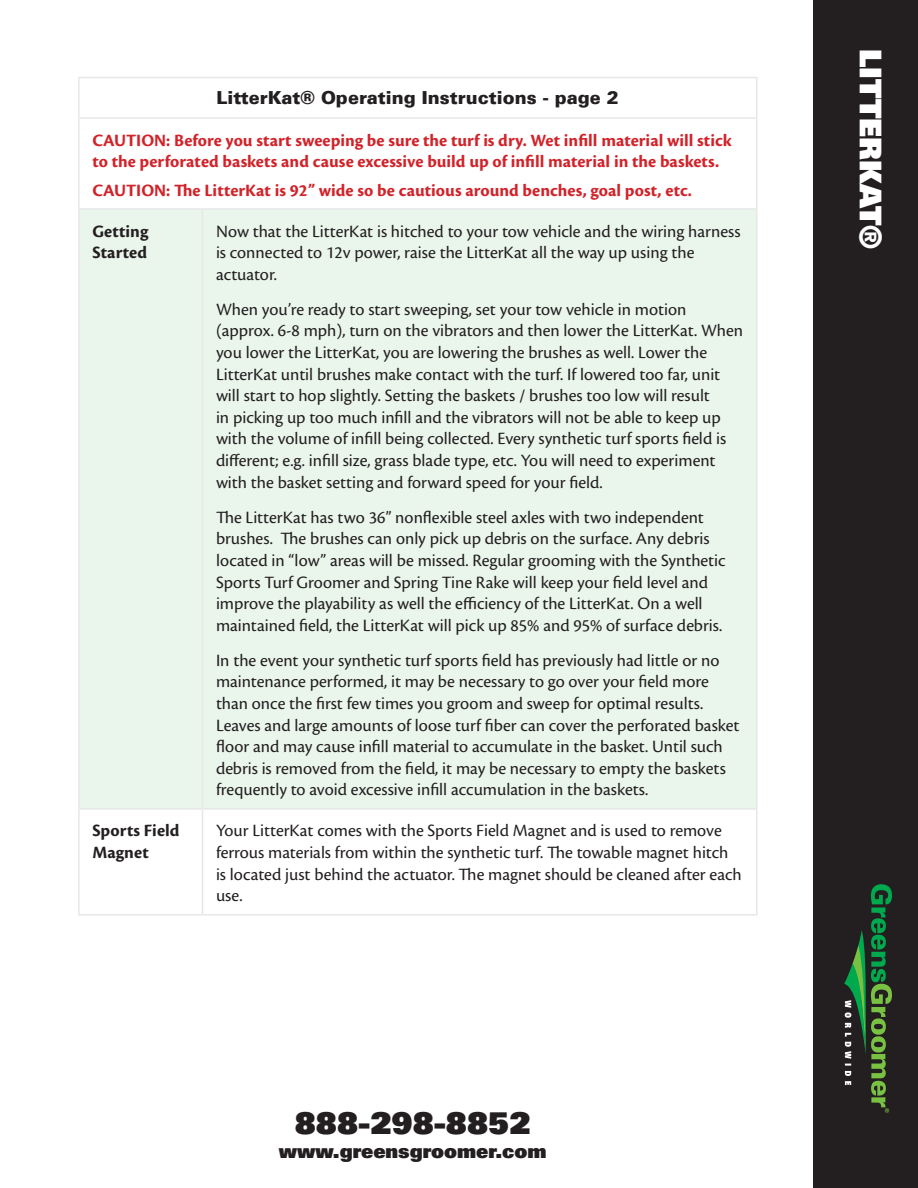
<style>
.page{position:relative;width:918px;height:1188px;background:#fff}
.page>*{position:absolute;margin:0;border:0;box-sizing:border-box;transform-origin:0 0}
.t1{font:30px "Univers LT Std X Black";color:#231f20}
.t2{font:30px "Univers LT Std X Black";color:#fff}
.t3{font:19.5px "Univers LT Std X Black";color:#231f20}
.t4{font:18px/21.6px "Cronos Pro";color:#231f20}
.t5{font:700 18px/21.6px "Cronos Pro";color:#d1232a}
.t6{font:900 18px "Univers LT";color:#231f20}
.t7{font:700 18px/21.6px "Cronos Pro";letter-spacing:.005em;color:#231f20}
</style>
<div class="page">
<div style="left:814px;top:0;width:104px;height:1188px;background:#231f20"></div>
<svg style="left:844px;top:884px;width:48px;height:229px"></svg>
<div style="left:80px;top:210px;width:676px;height:598px;background:#eaf5ec"></div>
<hr style="left:78px;top:77px;width:125px;height:1px;background:#e6e7e9">
<hr style="left:78px;top:78px;width:2px;height:39px;background:#e6e7e9">
<hr style="left:202px;top:77px;width:556px;height:1px;background:#e6e7e9">
<hr style="left:756px;top:78px;width:2px;height:39px;background:#e6e7e9">
<hr style="left:78px;top:117px;width:125px;height:2px;background:#e6e7e9">
<hr style="left:202px;top:117px;width:556px;height:2px;background:#e6e7e9">
<hr style="left:78px;top:119px;width:2px;height:89px;background:#e6e7e9">
<hr style="left:756px;top:119px;width:2px;height:89px;background:#e6e7e9">
<hr style="left:78px;top:208px;width:125px;height:2px;background:#e6e7e9">
<hr style="left:78px;top:210px;width:2px;height:598px;background:#e6e7e9">
<hr style="left:202px;top:208px;width:556px;height:2px;background:#e6e7e9">
<hr style="left:202px;top:210px;width:1px;height:598px;background:#e6e7e9">
<hr style="left:756px;top:210px;width:2px;height:598px;background:#e6e7e9">
<hr style="left:78px;top:808px;width:125px;height:2px;background:#e6e7e9">
<hr style="left:78px;top:810px;width:2px;height:104px;background:#e6e7e9">
<hr style="left:202px;top:808px;width:556px;height:2px;background:#e6e7e9">
<hr style="left:202px;top:810px;width:1px;height:104px;background:#e6e7e9">
<hr style="left:756px;top:810px;width:2px;height:104px;background:#e6e7e9">
<hr style="left:78px;top:914px;width:125px;height:2px;background:#e6e7e9">
<hr style="left:202px;top:914px;width:556px;height:2px;background:#e6e7e9">
<p class="t6" style="left:217px;top:86px;width:404px">LitterKat® Operating Instructions - page 2</p>
<p class="t5" style="left:92px;top:129px;width:641px">CAUTION: Before you start sweeping be sure the turf is dry. Wet infill material will stick to the perforated baskets and cause excessive build up of infill material in the baskets.</p>
<p class="t5" style="left:92px;top:179px;width:601px">CAUTION: The LitterKat is 92” wide so be cautious around benches, goal post, etc.</p>
<p class="t7" style="left:92px;top:220px;width:57px">Getting<br>Started</p>
<p class="t4" style="left:216px;top:220px;width:526px">Now that the LitterKat is hitched to your tow vehicle and the wiring harness is connected to 12v power, raise the LitterKat all the way up using the actuator.</p>
<p class="t4" style="left:216px;top:298px;width:529px">When you’re ready to start sweeping, set your tow vehicle in motion (approx. 6-8 mph), turn on the vibrators and then lower the LitterKat. When you lower the LitterKat, you are lowering the brushes as well. Lower the LitterKat until brushes make contact with the turf. If lowered too far, unit will start to hop slightly. Setting the baskets / brushes too low will result<br>in picking up too much infill and the vibrators will not be able to keep up with the volume of infill being collected. Every synthetic turf sports field is different; e.g. infill size, grass blade type, etc. You will need to experiment with the basket setting and forward speed for your field.</p>
<p class="t4" style="left:216px;top:506px;width:511px">The LitterKat has two 36” nonflexible steel axles with two independent brushes. The brushes can only pick up debris on the surface. Any debris located in “low” areas will be missed. Regular grooming with the Synthetic Sports Turf Groomer and Spring Tine Rake will keep your field level and improve the playability as well the efficiency of the LitterKat. On a well maintained field, the LitterKat will pick up 85% and 95% of surface debris.</p>
<p class="t4" style="left:216px;top:649px;width:525px">In the event your synthetic turf sports field has previously had little or no maintenance performed, it may be necessary to go over your field more than once the first few times you groom and sweep for optimal results.<br>Leaves and large amounts of loose turf fiber can cover the perforated basket floor and may cause infill material to accumulate in the basket. Until such debris is removed from the field, it may be necessary to empty the baskets frequently to avoid excessive infill accumulation in the baskets.</p>
<p class="t7" style="left:92px;top:820px;width:89px">Sports Field<br>Magnet</p>
<p class="t4" style="left:216px;top:820px;width:527px">Your LitterKat comes with the Sports Field Magnet and is used to remove ferrous materials from within the synthetic turf. The towable magnet hitch is located just behind the actuator. The magnet should be cleaned after each use.</p>
<p class="t1" style="left:295px;top:1104px;width:237px">888-298-8852</p>
<p class="t3" style="left:279px;top:1138px;width:269px">www.greensgroomer.com</p>
<p class="t2" style="left:890px;top:49px;width:202px;rotate:90deg">LITTERKAT®</p>
</div>
